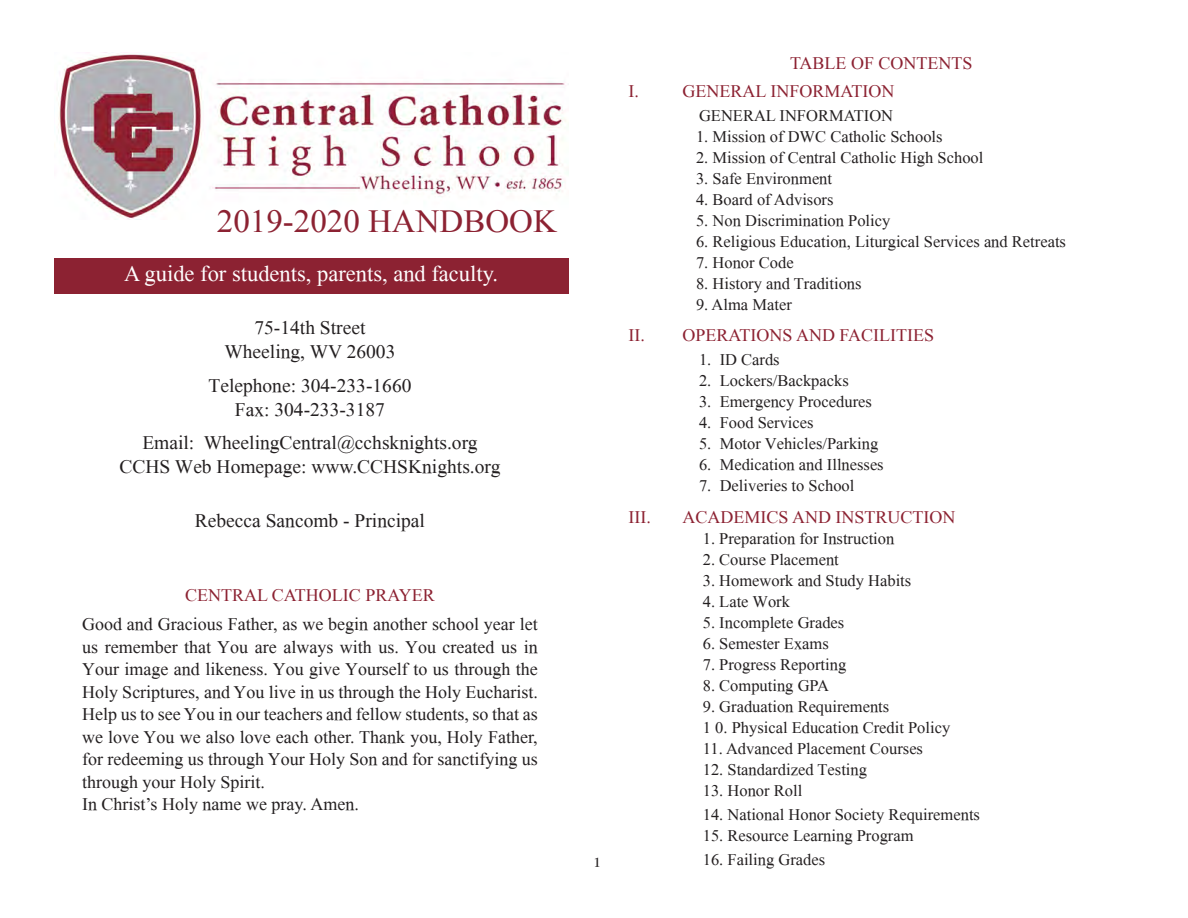
<style>
.page{position:relative;width:1188px;height:918px;background:#fff}
.page>*{position:absolute;margin:0;border:0;box-sizing:border-box;transform-origin:0 0}
.t1{font:33px "Mongolian Baiti";color:#8c2232}
.t2{font:22.5px "Mongolian Baiti";color:#fff}
.t3{font:19.5px "Mongolian Baiti";color:#231f20}
.t4{font:18px/22.5px "Mongolian Baiti";color:#231f20;text-align:justify}
.Headers{font:18px "Mongolian Baiti";color:#8c2232}
.t5{font:16.5px "Mongolian Baiti";color:#231f20}
.Body{font:15px "Apple Garamond";color:#231f20}
</style>
<div class="page">
<div style="left:54px;top:258px;width:514px;height:36px;background:#8c2232"></div>
<img style="left:58px;top:54px;width:508px;height:166px">
<p class="t1" style="left:217px;top:204px;width:342px">2019-2020 HANDBOOK</p>
<p class="t2" style="left:124px;top:262px;width:376px">A guide for students, parents, and faculty.</p>
<p class="t3" style="left:254px;top:317px;width:113px">75-14th Street</p>
<p class="t3" style="left:224px;top:341px;width:172px">Wheeling, WV 26003</p>
<p class="t3" style="left:208px;top:376px;width:205px">Telephone: 304-233-1660</p>
<p class="t3" style="left:235px;top:400px;width:152px">Fax: 304-233-3187</p>
<p class="t3" style="left:142px;top:433px;width:337px">Email: WheelingCentral@cchsknights.org</p>
<p class="t3" style="left:119px;top:457px;width:382px">CCHS Web Homepage: www.CCHSKnights.org</p>
<p class="t3" style="left:195px;top:511px;width:232px">Rebecca Sancomb - Principal</p>
<p class="Headers" style="left:185px;top:585px;width:251px">CENTRAL CATHOLIC PRAYER</p>
<p class="t4" style="left:82px;top:613px;width:457px">Good and Gracious Father, as we begin another school year let us remember that You are always with us. You created us in Your image and likeness. You give Yourself to us through the Holy Scriptures, and You live in us through the Holy Eucharist.<br>Help us to see You in our teachers and fellow students, so that as we love You we also love each other. Thank you, Holy Father, for redeeming us through Your Holy Son and for sanctifying us through your Holy Spirit.</p>
<p class="t4" style="left:82px;top:793px;width:278px">In Christ’s Holy name we pray. Amen.</p>
<p class="Body" style="left:594px;top:853px;width:8px">1</p>
<p class="Headers" style="left:790px;top:54px;width:184px">TABLE OF CONTENTS</p>
<p class="Headers" style="left:629px;top:81px;width:12px">I.</p>
<p class="Headers" style="left:683px;top:81px;width:213px">GENERAL INFORMATION</p>
<p class="t5" style="left:699px;top:107px;width:196px">GENERAL INFORMATION</p>
<p class="t5" style="left:696px;top:128px;width:248px">1. Mission of DWC Catholic Schools</p>
<p class="t5" style="left:696px;top:149px;width:289px">2. Mission of Central Catholic High School</p>
<p class="t5" style="left:696px;top:170px;width:138px">3. Safe Environment</p>
<p class="t5" style="left:696px;top:191px;width:139px">4. Board of Advisors</p>
<p class="t5" style="left:696px;top:212px;width:196px">5. Non Discrimination Policy</p>
<p class="t5" style="left:696px;top:233px;width:371px">6. Religious Education, Liturgical Services and Retreats</p>
<p class="t5" style="left:696px;top:254px;width:99px">7. Honor Code</p>
<p class="t5" style="left:696px;top:275px;width:167px">8. History and Traditions</p>
<p class="t5" style="left:696px;top:296px;width:97px">9. Alma Mater</p>
<p class="Headers" style="left:629px;top:326px;width:307px">II. OPERATIONS AND FACILITIES</p>
<p class="t5" style="left:699px;top:351px;width:82px">1. ID Cards</p>
<p class="t5" style="left:699px;top:372px;width:151px">2. Lockers/Backpacks</p>
<p class="t5" style="left:699px;top:393px;width:174px">3. Emergency Procedures</p>
<p class="t5" style="left:699px;top:414px;width:116px">4. Food Services</p>
<p class="t5" style="left:699px;top:435px;width:181px">5. Motor Vehicles/Parking</p>
<p class="t5" style="left:699px;top:456px;width:186px">6. Medication and Illnesses</p>
<p class="t5" style="left:699px;top:477px;width:157px">7. Deliveries to School</p>
<p class="Headers" style="left:629px;top:507px;width:24px">III.</p>
<p class="Headers" style="left:683px;top:507px;width:275px">ACADEMICS AND INSTRUCTION</p>
<p class="t5" style="left:703px;top:530px;width:193px">1. Preparation for Instruction</p>
<p class="t5" style="left:703px;top:551px;width:138px">2. Course Placement</p>
<p class="t5" style="left:703px;top:572px;width:210px">3. Homework and Study Habits</p>
<p class="t5" style="left:703px;top:593px;width:89px">4. Late Work</p>
<p class="t5" style="left:703px;top:614px;width:143px">5. Incomplete Grades</p>
<p class="t5" style="left:703px;top:635px;width:128px">6. Semester Exams</p>
<p class="t5" style="left:703px;top:656px;width:145px">7. Progress Reporting</p>
<p class="t5" style="left:703px;top:677px;width:128px">8. Computing GPA</p>
<p class="t5" style="left:703px;top:698px;width:188px">9. Graduation Requirements</p>
<p class="t5" style="left:703px;top:719px;width:249px">1 0. Physical Education Credit Policy</p>
<p class="t5" style="left:703px;top:740px;width:222px">11. Advanced Placement Courses</p>
<p class="t5" style="left:703px;top:761px;width:166px">12. Standardized Testing</p>
<p class="t5" style="left:703px;top:782px;width:101px">13. Honor Roll</p>
<p class="t5" style="left:703px;top:806px;width:279px">14. National Honor Society Requirements</p>
<p class="t5" style="left:703px;top:827px;width:212px">15. Resource Learning Program</p>
<p class="t5" style="left:703px;top:851px;width:124px">16. Failing Grades</p>
</div>
